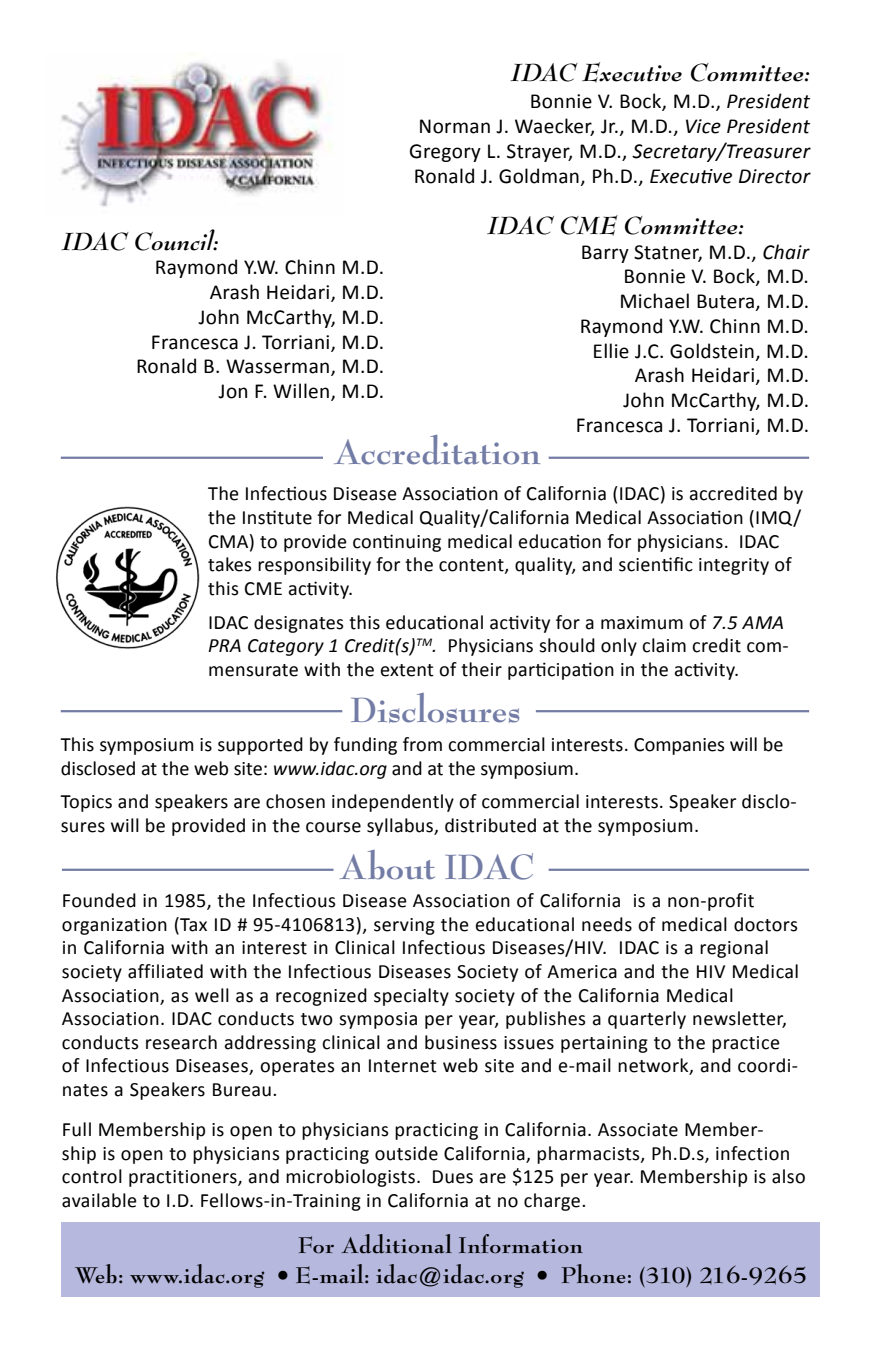
<style>
.page{position:relative;width:871px;height:1357px;background:#fff}
.page>*{position:absolute;margin:0;border:0;box-sizing:border-box;transform-origin:0 0}
.t1{font:700 38.25px "Bernhard Modern";color:#737ca5}
.t2{font:italic 700 27px "Bernhard Modern";letter-spacing:.015em;color:#000}
.t3{font:700 24.75px/29.7px "Bernhard Modern";letter-spacing:.02em;color:#000;text-align:center}
.t4{font:21.38px/24.8px "Calibri";letter-spacing:.015em;color:#000;text-align:right}
.t5{font:20.25px/23.6px "Calibri";letter-spacing:.015em;color:#000}
.s1{font-style:italic}
</style>
<div class="page">
<hr style="left:62px;top:868px;width:271px;height:3px;background:#737ca5">
<hr style="left:548px;top:868px;width:261px;height:3px;background:#737ca5">
<hr style="left:61px;top:457px;width:262px;height:2px;background:#737ca5">
<hr style="left:548px;top:457px;width:261px;height:2px;background:#737ca5">
<img style="left:55px;top:507px;width:144px;height:142px">
<img style="left:61px;top:60px;width:271px;height:147px">
<hr style="left:61px;top:710px;width:281px;height:2px;background:#737ca5">
<hr style="left:536px;top:710px;width:273px;height:2px;background:#737ca5">
<div style="left:61px;top:1222px;width:758px;height:75px;background:#b6b8dd"></div>
<h2 class="t2" style="left:511px;top:58px;width:301px">IDAC Executive Committee:</h2>
<p class="t4" style="left:409px;top:88px;width:402px">Bonnie V. Bock, M.D., <span class="s1">President<br></span>Norman J. Waecker, Jr., M.D., <span class="s1">Vice President </span>Gregory L. Strayer, M.D., <span class="s1">Secretary/Treasurer </span>Ronald J. Goldman, Ph.D., <span class="s1">Executive Director</span></p>
<h2 class="t2" style="left:487px;top:210px;width:258px">IDAC CME Committee:</h2>
<p class="t4" style="left:576px;top:238px;width:235px">Barry Statner, M.D., <span class="s1">Chair<br></span>Bonnie V. Bock, M.D.<br>Michael Butera, M.D.<br>Raymond Y.W. Chinn M.D.<br>Ellie J.C. Goldstein, M.D.<br>Arash Heidari, M.D.<br>John McCarthy, M.D.<br>Francesca J. Torriani, M.D.</p>
<h2 class="t2" style="left:62px;top:226px;width:158px">IDAC Council:</h2>
<p class="t4" style="left:136px;top:254px;width:250px">Raymond Y.W. Chinn M.D.<br>Arash Heidari, M.D.<br>John McCarthy, M.D.<br>Francesca J. Torriani, M.D.<br>Ronald B. Wasserman, M.D.<br>Jon F. Willen, M.D.</p>
<h1 class="t1" style="left:333px;top:432px;width:210px">Accreditation</h1>
<p class="t5" style="left:208px;top:481px;width:596px">The Infectious Disease Association of California (IDAC) is accredited by the Institute for Medical Quality/California Medical Association (IMQ/ CMA) to provide continuing medical education for physicians. IDAC takes responsibility for the content, quality, and scientific integrity of this CME activity.</p>
<p class="t5" style="left:208px;top:609px;width:582px">IDAC designates this educational activity for a maximum of <span class="s1">7.5 AMA<br>PRA Category 1 Credit(s)</span><sup>TM</sup><span class="s1">.</span> Physicians should only claim credit com&shy;mensurate with the extent of their participation in the activity.</p>
<h1 class="t1" style="left:350px;top:690px;width:172px">Disclosures</h1>
<p class="t5" style="left:61px;top:731px;width:724px">This symposium is supported by funding from commercial interests. Companies will be disclosed at the web site: <span class="s1">www.idac.org</span> and at the symposium.</p>
<p class="t5" style="left:61px;top:789px;width:737px">Topics and speakers are chosen independently of commercial interests. Speaker disclo&shy;sures will be provided in the course syllabus, distributed at the symposium.</p>
<h1 class="t1" style="left:338px;top:847px;width:198px">About IDAC</h1>
<p class="t5" style="left:62px;top:887px;width:739px">Founded in 1985, the Infectious Disease Association of California is a non-profit organization (Tax ID # 95-4106813), serving the educational needs of medical doctors in California with an interest in Clinical Infectious Diseases/HIV. IDAC is a regional society affiliated with the Infectious Diseases Society of America and the HIV Medical Association, as well as a recognized specialty society of the California Medical Association. IDAC conducts two symposia per year, publishes a quarterly newsletter, conducts research addressing clinical and business issues pertaining to the practice of Infectious Diseases, operates an Internet web site and e-mail network, and coordi&shy;nates a Speakers Bureau.</p>
<p class="t5" style="left:62px;top:1116px;width:745px">Full Membership is open to physicians practicing in California. Associate Member-<br>ship is open to physicians practicing outside California, pharmacists, Ph.D.s, infection control practitioners, and microbiologists. Dues are $125 per year. Membership is also available to I.D. Fellows-in-Training in California at no charge.</p>
<p class="t3" style="left:74px;top:1230px;width:734px">For Additional Information<br>Web: www.idac.org • E-mail: idac@idac.org • Phone: (310) 216-9265</p>
</div>
